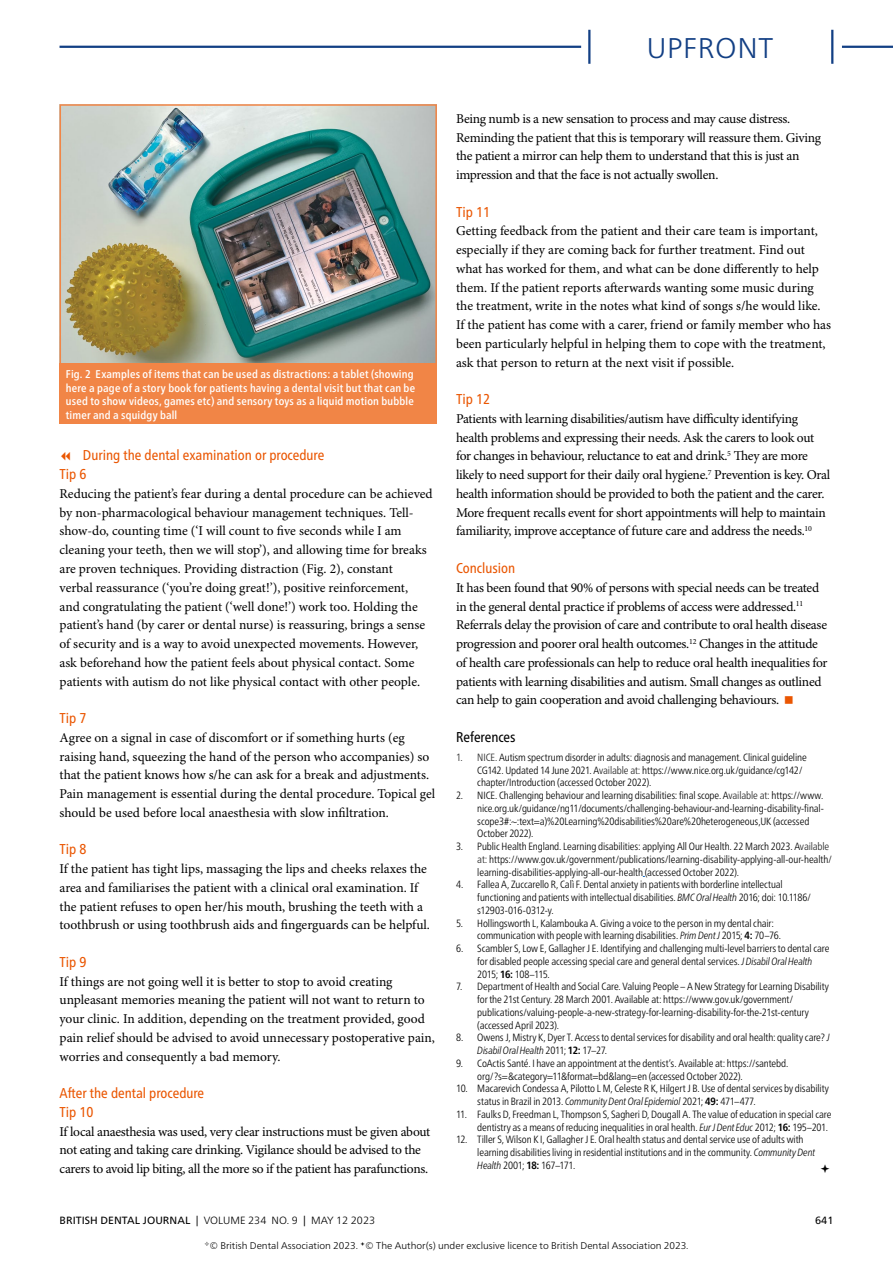
<style>
.page{position:relative;width:893px;height:1263px;background:#fff}
.page>*{position:absolute;margin:0;border:0;box-sizing:border-box;transform-origin:0 0}
.t1{font:300 28.5px "Frutiger Neue LT Pro";letter-spacing:.025em;color:#123f84}
.Para_9pt_ragged_1st{font:condensed 14.25px "Frutiger Neue LT Pro";color:#ea5602}
.Bibliography_Heading{font:condensed 14.25px "Frutiger Neue LT Pro";color:#000}
.Para_9pt_ragged_1st-2{font:13.5px/18.8px "Minion Pro";letter-spacing:-.01em;color:#000}
.Image_Caption_w_on_n{font:500 condensed 11.25px/13.5px "Frutiger Neue LT Pro";letter-spacing:.015em;color:#fff}
.t2{font:300 condensed 10.5px/12.8px "Frutiger Neue LT Pro";letter-spacing:-.01em;color:#000}
.t3{font:10.5px/12.8px "Frutiger Neue LT Pro Cn Lt 2";letter-spacing:-.01em;color:#000}
.t4{font:10.5px "Frutiger Neue LT Pro";letter-spacing:.005em;color:#000}
.t5{font:300 9.75px "Frutiger Neue LT Pro";color:#000}
.s1{color:#222}
.s2{font-family:"Frutiger Neue LT Pro";font-weight:300;font-stretch:condensed}
.s3{font-family:"Frutiger Neue LT Pro";font-weight:300;font-stretch:condensed;color:#222}
.s4{font-style:italic}
.s5{font-weight:700}
.s6{font-weight:300}
</style>
<div class="page">
<img style="left:63px;top:107px;width:371px;height:256px">
<div style="left:60px;top:104px;width:377px;height:263px;border:2px solid #f18546"></div>
<div style="left:60px;top:363px;width:377px;height:61px;background:#f18546"></div>
<hr style="left:60px;top:46px;width:521px;height:2px;background:#123f84">
<hr style="left:842px;top:46px;width:51px;height:2px;background:#123f84">
<hr style="left:588px;top:30px;width:2px;height:34px;background:#123f84">
<hr style="left:831px;top:30px;width:2px;height:34px;background:#123f84">
<h1 class="t1" style="left:647px;top:31px;width:128px">UPFRONT</h1>
<p class="Image_Caption_w_on_n" style="left:66px;top:367px;width:351px">Fig. 2 Examples of items that can be used as distractions: a tablet (showing here a page of a story book for patients having a dental visit but that can be used to show videos, games etc) and sensory toys as a liquid motion bubble timer and a squidgy ball</p>
<p class="Para_9pt_ragged_1st" style="left:83px;top:447px;width:243px">During the dental examination or procedure</p>
<p class="Para_9pt_ragged_1st" style="left:60px;top:466px;width:29px">Tip 6</p>
<p class="Para_9pt_ragged_1st-2" style="left:60px;top:485px;width:375px">Reducing the patient’s fear during a dental procedure can be achieved by non-pharmacological behaviour management techniques. Tell&shy;show-do, counting time (‘I will count to five seconds while I am cleaning your teeth, then we will stop’), and allowing time for breaks are proven techniques. Providing distraction (Fig. 2), constant<br>verbal reassurance (‘you’re doing great!’), positive reinforcement,<br>and congratulating the patient (‘well done!’) work too. Holding the patient’s hand (by carer or dental nurse) is reassuring, brings a sense of security and is a way to avoid unexpected movements. However, ask beforehand how the patient feels about physical contact. Some patients with autism do not like physical contact with other people.</p>
<p class="Para_9pt_ragged_1st" style="left:60px;top:710px;width:29px">Tip 7</p>
<p class="Para_9pt_ragged_1st-2" style="left:60px;top:729px;width:377px">Agree on a signal in case of discomfort or if something hurts (eg raising hand, squeezing the hand of the person who accompanies) so that the patient knows how s/he can ask for a break and adjustments.<br>Pain management is essential during the dental procedure. Topical gel should be used before local anaesthesia with slow infiltration.</p>
<p class="Para_9pt_ragged_1st" style="left:60px;top:841px;width:29px">Tip 8</p>
<p class="Para_9pt_ragged_1st-2" style="left:60px;top:860px;width:372px">If the patient has tight lips, massaging the lips and cheeks relaxes the area and familiarises the patient with a clinical oral examination. If the patient refuses to open her/his mouth, brushing the teeth with a toothbrush or using toothbrush aids and fingerguards can be helpful.</p>
<p class="Para_9pt_ragged_1st" style="left:60px;top:953px;width:29px">Tip 9</p>
<p class="Para_9pt_ragged_1st-2" style="left:60px;top:972px;width:377px">If things are not going well it is better to stop to avoid creating unpleasant memories meaning the patient will not want to return to your clinic. In addition, depending on the treatment provided, good pain relief should be advised to avoid unnecessary postoperative pain, worries and consequently a bad memory.</p>
<p class="Para_9pt_ragged_1st" style="left:60px;top:1085px;width:146px">After the dental procedure</p>
<p class="Para_9pt_ragged_1st" style="left:60px;top:1103px;width:36px">Tip 10</p>
<p class="Para_9pt_ragged_1st-2" style="left:60px;top:1122px;width:372px">If local anaesthesia was used, very clear instructions must be given about not eating and taking care drinking. Vigilance should be advised to the carers to avoid lip biting, all the more so if the patient has parafunctions.</p>
<p class="Para_9pt_ragged_1st-2" style="left:456px;top:110px;width:367px">Being numb is a new sensation to process and may cause distress.<br>Reminding the patient that this is temporary will reassure them. Giving the patient a mirror can help them to understand that this is just an impression and that the face is not actually swollen.</p>
<p class="Para_9pt_ragged_1st" style="left:456px;top:203px;width:36px">Tip 11</p>
<p class="Para_9pt_ragged_1st-2" style="left:456px;top:222px;width:377px">Getting feedback from the patient and their care team is important, especially if they are coming back for further treatment. Find out what has worked for them, and what can be done differently to help them. If the patient reports afterwards wanting some music during the treatment, write in the notes what kind of songs s/he would like.<br>If the patient has come with a carer, friend or family member who has been particularly helpful in helping them to cope with the treatment, ask that person to return at the next visit if possible.</p>
<p class="Para_9pt_ragged_1st" style="left:456px;top:391px;width:36px">Tip 12</p>
<p class="Para_9pt_ragged_1st-2" style="left:456px;top:410px;width:376px">Patients with learning disabilities/autism have difficulty identifying health problems and expressing their needs. Ask the carers to look out for changes in behaviour, reluctance to eat and drink.<sup>5</sup> They are more likely to need support for their daily oral hygiene.<sup>7</sup> Prevention is key. Oral health information should be provided to both the patient and the carer.<br>More frequent recalls event for short appointments will help to maintain familiarity, improve acceptance of future care and address the needs.<sup>10</sup></p>
<p class="Para_9pt_ragged_1st" style="left:456px;top:560px;width:61px">Conclusion</p>
<p class="Para_9pt_ragged_1st-2" style="left:456px;top:579px;width:373px">It has been found that 90% of persons with special needs can be treated in the general dental practice if problems of access were addressed.<sup>11<br></sup>Referrals delay the provision of care and contribute to oral health disease progression and poorer oral health outcomes.<sup>12</sup> Changes in the attitude of health care professionals can help to reduce oral health inequalities for patients with learning disabilities and autism. Small changes as outlined can help to gain cooperation and avoid challenging behaviours.</p>
<p class="Bibliography_Heading" style="left:456px;top:728px;width:61px">References</p>
<p class="t2" style="left:477px;top:751px;width:331px;text-indent:-21px"><span class="s1">1. NICE.</span> Autism spectrum disorder in adults: diagnosis and management. Clinical guideline<br>CG142. Updated 14 June 2021. A<span class="s1">vailable at:</span> https://www.nice.org.uk/guidance/cg142/ chapter/Introduction (accessed October 2022).</p>
<p class="t3" style="left:477px;top:789px;width:348px;text-indent:-21px"><span class="s2">2.</span> NICE. Challenging behaviour and learning disabilities: final scope. A<span class="s3">vailable at:</span> <span class="s2">https://www. </span>nice.org.uk/guidance/ng11/documents/challenging-behaviour-and-learning-disability-final&shy;<span class="s2">scope3#:~:text=a)%20Learning%20disabilities%20are%20heterogeneous,UK (accessed October 2022).</span></p>
<p class="t2" style="left:477px;top:840px;width:356px;text-indent:-21px">3. Public Health England. Learning disabilities: applying All Our Health. 22 March 2023. A<span class="s1">vailable at:</span> https://www.gov.uk/government/publications/learning-disability-applying-all-our-health/ learning-disabilities-applying-all-our-health (accessed October 2022).</p>
<p class="t2" style="left:477px;top:878px;width:335px;text-indent:-21px">4. Fallea A, Zuccarello R, Calì F. Dental anxiety in patients with borderline intellectual functioning and patients with intellectual disabilities. <span class="s4">BMC Oral Health</span> 2016; doi: 10.1186/ s12903-016-0312-y.</p>
<p class="t2" style="left:477px;top:916px;width:305px;text-indent:-21px">5. Hollingsworth L, Kalambouka A. Giving a voice to the person in my dental chair: communication with people with learning disabilities. <span class="s4">Prim Dent J</span> 2015; <span class="s5">4:</span> 70–76.</p>
<p class="t2" style="left:477px;top:942px;width:354px;text-indent:-21px">6. Scambler S, Low E, Gallagher J E. Identifying and challenging multi-level barriers to dental care for disabled people accessing special care and general dental services. <span class="s4">J Disabil Oral Health<br></span>2015; <span class="s5">16:</span> 108–115.</p>
<p class="t2" style="left:477px;top:980px;width:353px;text-indent:-21px">7. Department of Health and Social Care. Valuing People – A New Strategy for Learning Disability for the 21st Century. 28 March 2001. Available at: https://www.gov.uk/government/ publications/valuing-people-a-new-strategy-for-learning-disability-for-the-21st-century (accessed April 2023).</p>
<p class="t2" style="left:477px;top:1031px;width:354px;text-indent:-21px">8. Owens J, Mistry K, Dyer T. Access to dental services for disability and oral health: quality care? <span class="s4">J<br>Disabil Oral Health</span> 2011; <span class="s5">12:</span> 17–27.</p>
<p class="t2" style="left:477px;top:1057px;width:313px;text-indent:-21px">9. CoActis Santé. I have an appointment at the dentist’s. Available at: https://santebd. org/?s=&amp;category=11&amp;format=bd&amp;lang=en (accessed October 2022).</p>
<p class="t2" style="left:477px;top:1082px;width:353px;text-indent:-21px">10. Macarevich Condessa A, Pilotto L M, Celeste R K, Hilgert J B. Use of dental services by disability status in Brazil in 2013. <span class="s4">Community Dent Oral Epidemiol</span> 2021; <span class="s5">49:</span> 471–477.</p>
<p class="t2" style="left:477px;top:1108px;width:356px;text-indent:-21px">11. Faulks D, Freedman L, Thompson S, Sagheri D, Dougall A. The value of education in special care dentistry as a means of reducing inequalities in oral health. <span class="s4">Eur J Dent Educ</span> 2012; <span class="s5">16:</span> 195–201.</p>
<p class="t2" style="left:477px;top:1133px;width:339px;text-indent:-21px">12. Tiller S, Wilson K I, Gallagher J E. Oral health status and dental service use of adults with learning disabilities living in residential institutions and in the community. <span class="s4">Community Dent<br>Health</span> 2001; <span class="s5">18:</span> 167–171.</p>
<p class="t4" style="left:60px;top:1214px;width:317px">BRITISH DENTAL JOURNAL | <span class="s6">VOLUME 234 NO. 9</span> | <span class="s6">May 12 2023</span></p>
<p class="t4" style="left:815px;top:1214px;width:20px">641</p>
<p class="t5" style="left:209px;top:1240px;width:481px">© British Dental Association 2023. © The Author(s) under exclusive licence to British Dental Association 2023.</p>
</div>
